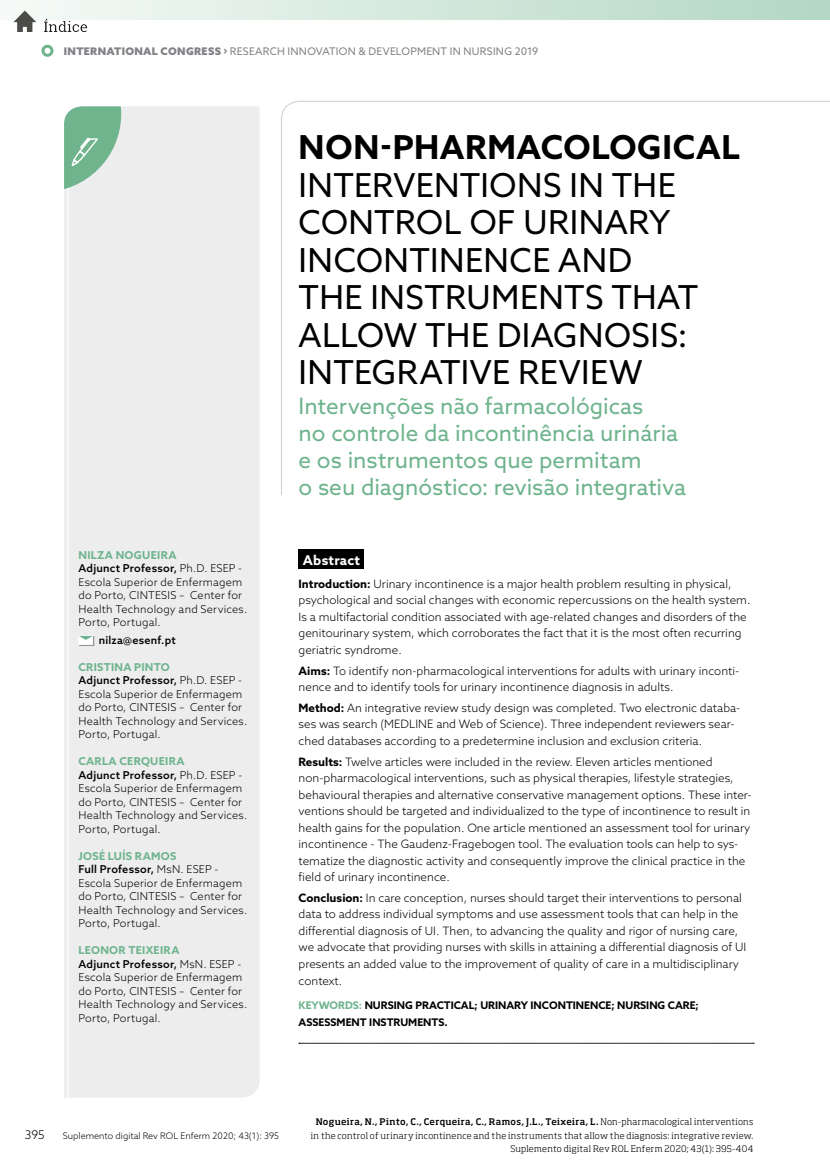
<style>
.page{position:relative;width:830px;height:1170px;background:#fff}
.page>*{position:absolute;margin:0;border:0;box-sizing:border-box;transform-origin:0 0}
.t1{font:33px/37.5px "Azo Sans";letter-spacing:.015em;color:#000}
.t2{font:700 33px "Azo Sans";letter-spacing:.015em;color:#000}
.t3{font:22.5px/27px "Azo Sans";color:#6fb48d}
.t4{font:700 13.5px "Azo Sans";letter-spacing:.015em;color:#fff}
.t5{font:300 12px "Azo Sans";color:#000}
.t6{font:300 11.55px/16.5px "Azo Sans";color:#000}
.t7{font:300 10.8px/13.5px "Azo Sans";letter-spacing:.02em;color:#000}
.t8{font:500 10.8px "Azo Sans";letter-spacing:.02em;color:#000}
.t9{font:700 10.5px/16.5px "Azo Sans";color:#000}
.t10{font:10.5px "Azo Sans";letter-spacing:.025em;color:#808285}
.t11{font:300 9px/13.5px "Soho Std";letter-spacing:.03em;color:#000;text-align:right}
.t12{font:300 9px "Azo Sans";color:#000}
.s1{font-weight:900}
.s2{font-weight:700;color:#6fb48d}
.s3{font-weight:500}
.s4{font-weight:700}
.s5{color:#6fb48d}
</style>
<div class="page">
<svg style="left:28px;top:0;width:801px;height:20px;background:#d2e7db"></svg>
<div style="left:41px;top:45px;width:12px;height:12px;border:3px solid #6fb48d;border-radius:50%"></div>
<div style="left:64px;top:106px;width:195px;height:991px;background:#ededee"></div>
<svg style="left:281px;top:101px;width:548px;height:394px"></svg>
<svg style="left:299px;top:1042px;width:454px;height:1px"></svg>
<div style="left:298px;top:550px;width:66px;height:19px;background:#000"></div>
<div style="left:79px;top:636px;width:15px;height:9px;background:#979797"></div>
<div style="left:78px;top:635px;width:15px;height:10px;background:#fff;border:1px solid #fff"></div>
<svg style="left:79px;top:636px;width:14px;height:4px"></svg>
<svg style="left:64px;top:106px;width:57px;height:86px;background:#96c6ab"></svg>
<hr style="left:67px;top:188px;width:1px;height:909px;background:#fff">
<img style="left:13px;top:6px;width:76px;height:26px">
<p class="t10" style="left:64px;top:44px;width:475px"><span class="s1">INTERNATIONAL CONGRESS ›</span> RESEARCH INNOVATION &amp; DEVELOPMENT IN NURSING 2019</p>
<h1 class="t2" style="left:298px;top:125px;width:442px">NON-PHARMACOLOGICAL</h1>
<h1 class="t1" style="left:298px;top:166px;width:401px">INTERVENTIONS IN THE<br>CONTROL OF URINARY<br>INCONTINENCE AND<br>THE INSTRUMENTS THAT<br>ALLOW THE DIAGNOSIS:<br>INTEGRATIVE REVIEW</h1>
<p class="t7" style="left:78px;top:547px;width:170px"><span class="s2">NILZA NOGUEIRA<br></span><span class="s3">Adjunct Professor,</span> Ph.D. ESEP -<br>Escola Superior de Enfermagem do Porto, CINTESIS – Center for<br>Health Technology and Services.<br>Porto, Portugal.</p>
<p class="t8" style="left:99px;top:632px;width:79px">nilza@esenf.pt</p>
<p class="t7" style="left:78px;top:660px;width:170px"><span class="s2">CRISTINA PINTO<br></span><span class="s3">Adjunct Professor,</span> Ph.D. ESEP -<br>Escola Superior de Enfermagem do Porto, CINTESIS – Center for<br>Health Technology and Services.<br>Porto, Portugal.</p>
<p class="t7" style="left:78px;top:754px;width:170px"><span class="s2">CARLA CERQUEIRA<br></span><span class="s3">Adjunct Professor,</span> Ph.D. ESEP -<br>Escola Superior de Enfermagem do Porto, CINTESIS – Center for<br>Health Technology and Services.<br>Porto, Portugal.</p>
<p class="t7" style="left:78px;top:849px;width:170px"><span class="s2">JOSÉ LUÍS RAMOS<br></span><span class="s3">Full Professor,</span> MsN. ESEP -<br>Escola Superior de Enfermagem do Porto, CINTESIS – Center for<br>Health Technology and Services.<br>Porto, Portugal.</p>
<p class="t7" style="left:78px;top:943px;width:170px"><span class="s2">LEONOR TEIXEIRA<br></span><span class="s3">Adjunct Professor,</span> MsN. ESEP -<br>Escola Superior de Enfermagem do Porto, CINTESIS – Center for<br>Health Technology and Services.<br>Porto, Portugal.</p>
<h2 class="t3" style="left:298px;top:392px;width:389px">Intervenções não farmacológicas<br>no controle da incontinência urinária e os instrumentos que permitam<br>o seu diagnóstico: revisão integrativa</h2>
<p class="t4" style="left:303px;top:551px;width:59px">Abstract</p>
<p class="t6" style="left:298px;top:575px;width:453px"><span class="s4">Introduction:</span> Urinary incontinence is a major health problem resulting in physical, psychological and social changes with economic repercussions on the health system.<br>Is a multifactorial condition associated with age-related changes and disorders of the genitourinary system, which corroborates the fact that it is the most often recurring geriatric syndrome.</p>
<p class="t6" style="left:298px;top:662px;width:442px"><span class="s4">Aims:</span> To identify non-pharmacological interventions for adults with urinary inconti&shy;nence and to identify tools for urinary incontinence diagnosis in adults.</p>
<p class="t6" style="left:298px;top:699px;width:443px"><span class="s4">Method:</span> An integrative review study design was completed. Two electronic databa&shy;ses was search (MEDLINE and Web of Science). Three independent reviewers sear&shy;ched databases according to a predetermine inclusion and exclusion criteria.</p>
<p class="t6" style="left:298px;top:753px;width:454px"><span class="s4">Results:</span> Twelve articles were included in the review. Eleven articles mentioned non-pharmacological interventions, such as physical therapies, lifestyle strategies, behavioural therapies and alternative conservative management options. These inter&shy;ventions should be targeted and individualized to the type of incontinence to result in health gains for the population. One article mentioned an assessment tool for urinary incontinence - The Gaudenz-Fragebogen tool. The evaluation tools can help to sys&shy;tematize the diagnostic activity and consequently improve the clinical practice in the field of urinary incontinence.</p>
<p class="t6" style="left:298px;top:889px;width:449px"><span class="s4">Conclusion:</span> In care conception, nurses should target their interventions to personal data to address individual symptoms and use assessment tools that can help in the differential diagnosis of UI. Then, to advancing the quality and rigor of nursing care, we advocate that providing nurses with skills in attaining a differential diagnosis of UI presents an added value to the improvement of quality of care in a multidisciplinary context.</p>
<p class="t9" style="left:298px;top:997px;width:401px"><span class="s5">KEYWORDS:</span> NURSING PRACTICAL; URINARY INCONTINENCE; NURSING CARE;<br>ASSESSMENT INSTRUMENTS.</p>
<p class="t5" style="left:25px;top:1126px;width:21px">395</p>
<p class="t12" style="left:63px;top:1129px;width:217px">Suplemento digital Rev ROL Enferm 2020; 43(1): 395</p>
<p class="t11" style="left:311px;top:1114px;width:444px"><span class="s3">Nogueira, N., Pinto, C., Cerqueira, C., Ramos, J.L., Teixeira, L.</span> Non-pharmacological interventions in the control of urinary incontinence and the instruments that allow the diagnosis: integrative review.<br>Suplemento digital Rev ROL Enferm 2020; 43(1): 395-404</p>
</div>
